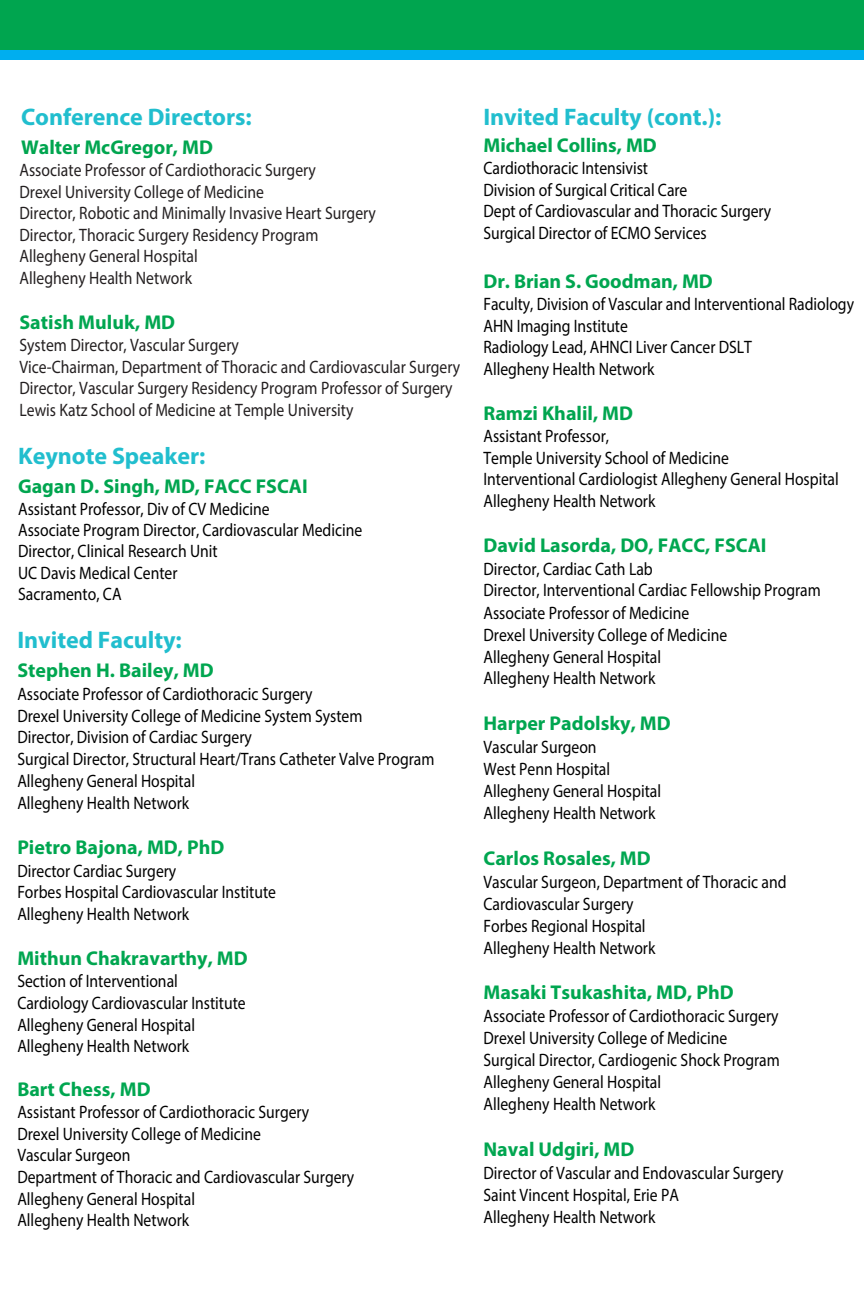
<style>
.page{position:relative;width:864px;height:1296px;background:#fff}
.page>*{position:absolute;margin:0;border:0;box-sizing:border-box;transform-origin:0 0}
.Faculty_Names{font:700 24px "Myriad Pro";color:#21bece}
.Faculty_Names-2{font:700 20px "Myriad Pro";color:#00a650}
.Faculty_Names-3{font:700 20px "Myriad Pro";color:#00a54f}
.Faculty_Names-4{font:18px/21.6px "Myriad Pro";color:#000;scale:.87 1}
.Faculty_Names-5{font:18px/21.6px "Myriad Pro";color:#231f20;scale:.87 1}
</style>
<div class="page">
<div style="left:0;top:0;width:864px;height:50px;background:#00a54f"></div>
<div style="left:0;top:50px;width:864px;height:10px;background:#00aeef"></div>
<p class="Faculty_Names" style="left:21px;top:101px;width:232px">Conference Directors:</p>
<p class="Faculty_Names-3" style="left:21px;top:134px;width:194px">Walter McGregor, MD</p>
<p class="Faculty_Names-5" style="left:19px;top:159px;width:411px">Associate Professor of Cardiothoracic Surgery<br>Drexel University College of Medicine<br>Director, Robotic and Minimally Invasive Heart Surgery Director, Thoracic Surgery Residency Program Allegheny General Hospital<br>Allegheny Health Network</p>
<p class="Faculty_Names-2" style="left:19px;top:309px;width:157px">Satish Muluk, MD</p>
<p class="Faculty_Names-5" style="left:19px;top:334px;width:508px">System Director, Vascular Surgery<br>Vice-Chairman, Department of Thoracic and Cardiovascular Surgery Director, Vascular Surgery Residency Program Professor of Surgery Lewis Katz School of Medicine at Temple University</p>
<p class="Faculty_Names" style="left:18px;top:440px;width:189px">Keynote Speaker:</p>
<p class="Faculty_Names-3" style="left:18px;top:474px;width:291px">Gagan D. Singh, MD, FACC FSCAI</p>
<p class="Faculty_Names-4" style="left:18px;top:498px;width:397px">Assistant Professor, Div of CV Medicine<br>Associate Program Director, Cardiovascular Medicine Director, Clinical Research Unit<br>UC Davis Medical Center<br>Sacramento, CA</p>
<p class="Faculty_Names" style="left:17px;top:624px;width:166px">Invited Faculty:</p>
<p class="Faculty_Names-2" style="left:17px;top:657px;width:198px">Stephen H. Bailey, MD</p>
<p class="Faculty_Names-4" style="left:17px;top:683px;width:481px">Associate Professor of Cardiothoracic Surgery<br>Drexel University College of Medicine System System<br>Director, Division of Cardiac Surgery<br>Surgical Director, Structural Heart/Trans Catheter Valve Program Allegheny General Hospital<br>Allegheny Health Network</p>
<p class="Faculty_Names-2" style="left:17px;top:834px;width:209px">Pietro Bajona, MD, PhD</p>
<p class="Faculty_Names-4" style="left:17px;top:859px;width:299px">Director Cardiac Surgery<br>Forbes Hospital Cardiovascular Institute<br>Allegheny Health Network</p>
<p class="Faculty_Names-2" style="left:17px;top:945px;width:232px">Mithun Chakravarthy, MD</p>
<p class="Faculty_Names-4" style="left:17px;top:970px;width:264px">Section of Interventional<br>Cardiology Cardiovascular Institute<br>Allegheny General Hospital<br>Allegheny Health Network</p>
<p class="Faculty_Names-2" style="left:17px;top:1076px;width:135px">Bart Chess, MD</p>
<p class="Faculty_Names-4" style="left:17px;top:1101px;width:389px">Assistant Professor of Cardiothoracic Surgery Drexel University College of Medicine<br>Vascular Surgeon<br>Department of Thoracic and Cardiovascular Surgery Allegheny General Hospital<br>Allegheny Health Network</p>
<p class="Faculty_Names" style="left:484px;top:101px;width:239px">Invited Faculty (cont.):</p>
<p class="Faculty_Names-2" style="left:484px;top:132px;width:175px">Michael Collins, MD</p>
<p class="Faculty_Names-4" style="left:484px;top:157px;width:332px">Cardiothoracic Intensivist<br>Division of Surgical Critical Care<br>Dept of Cardiovascular and Thoracic Surgery Surgical Director of ECMO Services</p>
<p class="Faculty_Names-2" style="left:484px;top:268px;width:231px">Dr. Brian S. Goodman, MD</p>
<p class="Faculty_Names-4" style="left:484px;top:293px;width:427px">Faculty, Division of Vascular and Interventional Radiology AHN Imaging Institute<br>Radiology Lead, AHNCI Liver Cancer DSLT<br>Allegheny Health Network</p>
<p class="Faculty_Names-3" style="left:484px;top:400px;width:151px">Ramzi Khalil, MD</p>
<p class="Faculty_Names-4" style="left:484px;top:425px;width:410px">Assistant Professor,<br>Temple University School of Medicine<br>Interventional Cardiologist Allegheny General Hospital Allegheny Health Network</p>
<p class="Faculty_Names-2" style="left:484px;top:532px;width:285px">David Lasorda, DO, FACC, FSCAI</p>
<p class="Faculty_Names-4" style="left:484px;top:558px;width:389px">Director, Cardiac Cath Lab<br>Director, Interventional Cardiac Fellowship Program Associate Professor of Medicine<br>Drexel University College of Medicine<br>Allegheny General Hospital<br>Allegheny Health Network</p>
<p class="Faculty_Names-2" style="left:484px;top:711px;width:189px">Harper Padolsky, MD</p>
<p class="Faculty_Names-4" style="left:484px;top:736px;width:206px">Vascular Surgeon<br>West Penn Hospital<br>Allegheny General Hospital<br>Allegheny Health Network</p>
<p class="Faculty_Names-2" style="left:484px;top:845px;width:169px">Carlos Rosales, MD</p>
<p class="Faculty_Names-4" style="left:484px;top:870px;width:350px">Vascular Surgeon, Department of Thoracic and<br>Cardiovascular Surgery<br>Forbes Regional Hospital<br>Allegheny Health Network</p>
<p class="Faculty_Names-2" style="left:484px;top:980px;width:252px">Masaki Tsukashita, MD, PhD</p>
<p class="Faculty_Names-4" style="left:484px;top:1005px;width:342px">Associate Professor of Cardiothoracic Surgery Drexel University College of Medicine Surgical Director, Cardiogenic Shock Program Allegheny General Hospital<br>Allegheny Health Network</p>
<p class="Faculty_Names-2" style="left:484px;top:1137px;width:152px">Naval Udgiri, MD</p>
<p class="Faculty_Names-4" style="left:484px;top:1162px;width:346px">Director of Vascular and Endovascular Surgery<br>Saint Vincent Hospital, Erie PA<br>Allegheny Health Network</p>
</div>
